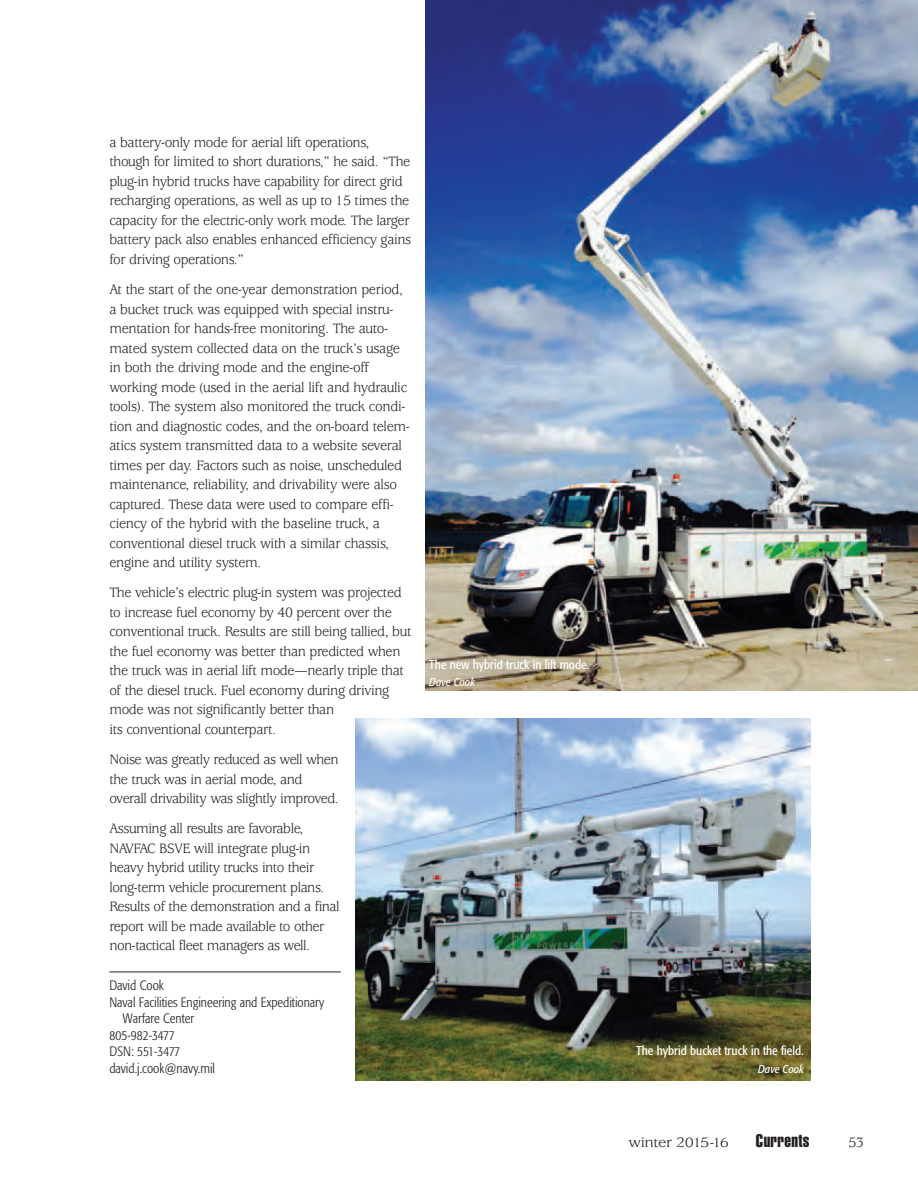
<style>
.page{position:relative;width:918px;height:1188px;background:#fff}
.page>*{position:absolute;margin:0;border:0;box-sizing:border-box;transform-origin:0 0}
.t1{font:18px "Helvetica Extra Compressed";letter-spacing:.02em;color:#231f20;scale:1.1 1}
.t2{font:15px/19.5px "Usherwood";letter-spacing:-.03em;color:#231f20;scale:.95 1}
.t3{font:15px "Usherwood";letter-spacing:-.03em;color:#231f20;scale:1.1 1}
.t4{font:300 condensed 13.5px "Formata";color:#231f20}
.t5{font:condensed 12.75px "Formata";color:#fff}
.t6{font:italic condensed 11.25px "Formata";color:#fff}
</style>
<div class="page">
<hr style="left:109px;top:972px;width:232px;height:1px;background:#231f20">
<img style="left:425px;top:0;width:493px;height:691px">
<img style="left:356px;top:718px;width:454px;height:362px">
<p class="t2" style="left:109px;top:134px;width:319px">a battery-only mode for aerial lift operations, though for limited to short durations,” he said. “The plug-in hybrid trucks have capability for direct grid recharging operations, as well as up to 15 times the capacity for the electric-only work mode. The larger battery pack also enables enhanced efficiency gains for driving operations.”</p>
<p class="t2" style="left:109px;top:281px;width:318px">At the start of the one-year demonstration period, a bucket truck was equipped with special instru&shy;mentation for hands-free monitoring. The auto&shy;mated system collected data on the truck’s usage in both the driving mode and the engine-off working mode (used in the aerial lift and hydraulic tools). The system also monitored the truck condi&shy;tion and diagnostic codes, and the on-board telem&shy;atics system transmitted data to a website several times per day. Factors such as noise, unscheduled maintenance, reliability, and drivability were also captured. These data were used to compare effi&shy;ciency of the hybrid with the baseline truck, a conventional diesel truck with a similar chassis, engine and utility system.</p>
<p class="t2" style="left:109px;top:584px;width:319px">The vehicle’s electric plug-in system was projected to increase fuel economy by 40 percent over the conventional truck. Results are still being tallied, but the fuel economy was better than predicted when the truck was in aerial lift mode—nearly triple that of the diesel truck. Fuel economy during driving mode was not significantly better than<br>its conventional counterpart.</p>
<p class="t2" style="left:109px;top:751px;width:243px">Noise was greatly reduced as well when the truck was in aerial mode, and overall drivability was slightly improved.</p>
<p class="t2" style="left:109px;top:820px;width:244px">Assuming all results are favorable, NAVFAC BSVE will integrate plug-in heavy hybrid utility trucks into their long-term vehicle procurement plans.<br>Results of the demonstration and a final report will be made available to other non-tactical fleet managers as well.</p>
<p class="t4" style="left:109px;top:980px;width:56px">David Cook</p>
<p class="t4" style="left:109px;top:996px;width:216px">Naval Facilities Engineering and Expeditionary</p>
<p class="t4" style="left:123px;top:1013px;width:73px">Warfare Center</p>
<p class="t4" style="left:109px;top:1029px;width:67px">805-982-3477</p>
<p class="t4" style="left:109px;top:1046px;width:72px">DSN: 551-3477</p>
<p class="t4" style="left:109px;top:1062px;width:107px">david.j.cook@navy.mil</p>
<p class="t5" style="left:429px;top:659px;width:162px">The new hybrid truck in lift mode.</p>
<p class="t6" style="left:429px;top:677px;width:47px">Dave Cook</p>
<p class="t5" style="left:636px;top:1046px;width:169px">The hybrid bucket truck in the field.</p>
<p class="t6" style="left:758px;top:1064px;width:47px">Dave Cook</p>
<p class="t3" style="left:629px;top:1137px;width:93px">winter 2015-16</p>
<p class="t1" style="left:756px;top:1134px;width:50px">Currents</p>
<p class="t2" style="left:849px;top:1134px;width:18px">53</p>
</div>
